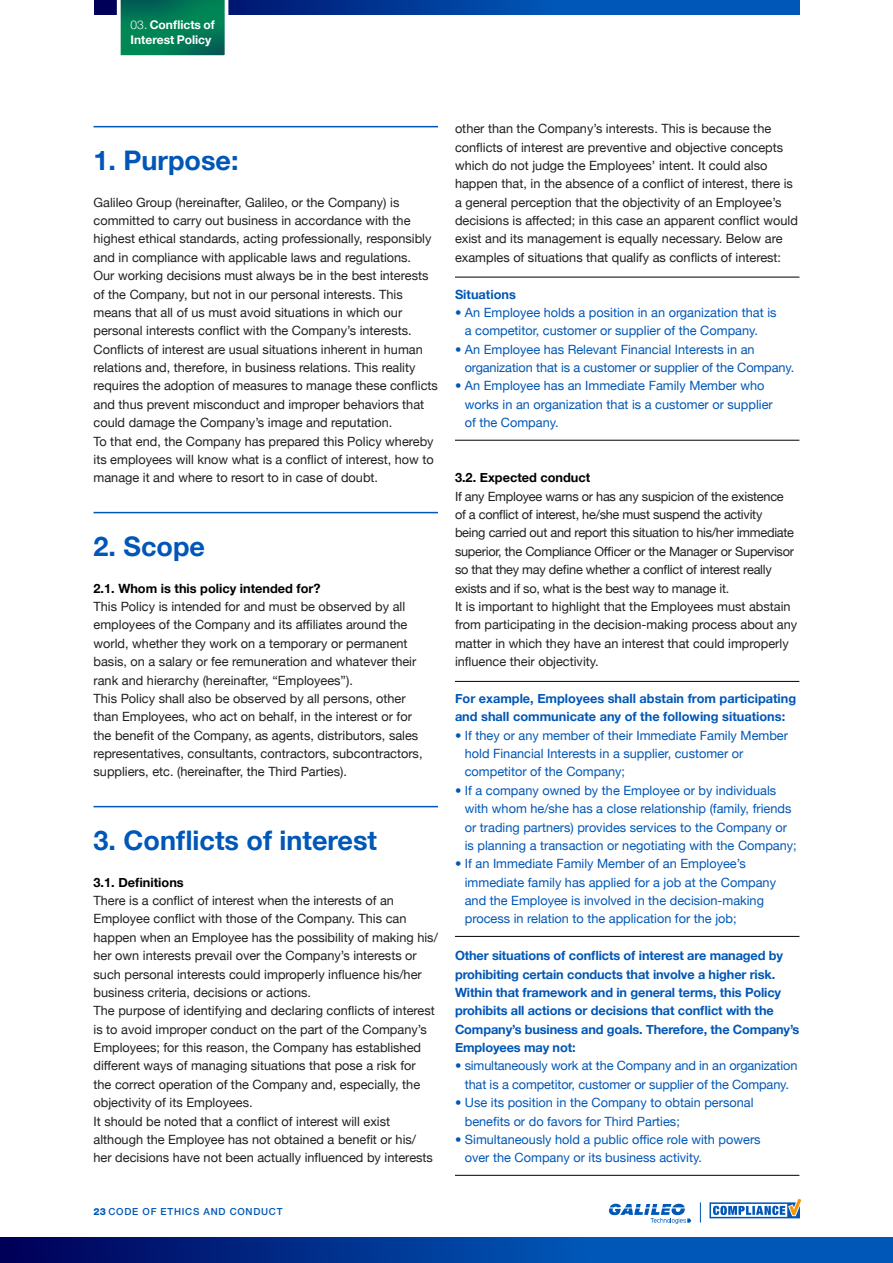
<style>
.page{position:relative;width:893px;height:1263px;background:#fff}
.page>*{position:absolute;margin:0;border:0;box-sizing:border-box;transform-origin:0 0}
.t1{font:700 27px "Helvetica Neue";color:#0057b7}
.t2{font:12.75px/18.3px "Helvetica Neue";color:#231f20}
.t3{font:12.75px/18.3px "Helvetica Neue";color:#0057b7}
.t4{font:700 12.75px/18.3px "Helvetica Neue";letter-spacing:-.01em;color:#0057b7}
.t5{font:12.75px/18.3px "Helvetica Neue";letter-spacing:-.02em;color:#231f20}
.t6{font:700 12.75px "Helvetica Neue";color:#000}
.t7{font:700 12px/15px "Helvetica Neue";color:#fff}
.t8{font:500 9.75px "Helvetica Neue LT Std";letter-spacing:.075em;color:#0057b7}
.s1{font-weight:300}
.s2{font-weight:500}
.s3{font-weight:800}
</style>
<div class="page">
<svg style="left:95px;top:0;width:704px;height:15px;background:#0042a0"></svg>
<svg style="left:700px;top:1202px;width:1px;height:20px"></svg>
<svg style="left:709px;top:1199px;width:92px;height:19px"></svg>
<svg style="left:609px;top:1204px;width:82px;height:20px"></svg>
<svg style="left:115px;top:0;width:115px;height:56px;background:#1a8665"></svg>
<svg style="left:0;top:1237px;width:893px;height:26px;background:#003997"></svg>
<hr style="left:94px;top:126px;width:344px;height:1px;background:#0057b7">
<hr style="left:94px;top:512px;width:344px;height:1px;background:#0057b7">
<hr style="left:94px;top:806px;width:344px;height:1px;background:#0057b7">
<hr style="left:455px;top:277px;width:344px;height:1px;background:#000">
<hr style="left:455px;top:440px;width:344px;height:1px;background:#000">
<hr style="left:455px;top:681px;width:344px;height:1px;background:#000">
<hr style="left:455px;top:936px;width:344px;height:1px;background:#000">
<hr style="left:455px;top:1175px;width:344px;height:1px;background:#000">
<p class="t7" style="left:131px;top:18px;width:86px"><span class="s1">03.</span> Conflicts of<br>Interest Policy</p>
<p class="t1" style="left:94px;top:139px;width:147px">1. Purpose:</p>
<p class="t2" style="left:94px;top:194px;width:339px">Galileo Group (hereinafter, Galileo, or the Company) is committed to carry out business in accordance with the highest ethical standards, acting professionally, responsibly and in compliance with applicable laws and regulations.</p>
<p class="t2" style="left:94px;top:267px;width:346px">Our working decisions must always be in the best interests of the Company, but not in our personal interests. This means that all of us must avoid situations in which our personal interests conflict with the Company’s interests.<br>Conflicts of interest are usual situations inherent in human relations and, therefore, in business relations. This reality requires the adoption of measures to manage these conflicts and thus prevent misconduct and improper behaviors that could damage the Company’s image and reputation.</p>
<p class="t2" style="left:94px;top:433px;width:342px;text-align:justify">To that end, the Company has prepared this Policy whereby its employees will know what is a conflict of interest, how to manage it and where to resort to in case of doubt.</p>
<p class="t1" style="left:94px;top:525px;width:113px">2. Scope</p>
<p class="t6" style="left:94px;top:578px;width:229px">2.1. Whom is this policy intended for?</p>
<p class="t2" style="left:94px;top:598px;width:324px">This Policy is intended for and must be observed by all employees of the Company and its affiliates around the world, whether they work on a temporary or permanent basis, on a salary or fee remuneration and whatever their rank and hierarchy (hereinafter, “Employees”).</p>
<p class="t2" style="left:94px;top:690px;width:330px">This Policy shall also be observed by all persons, other than Employees, who act on behalf, in the interest or for the benefit of the Company, as agents, distributors, sales representatives, consultants, contractors, subcontractors, suppliers, etc. (hereinafter, the Third Parties).</p>
<p class="t1" style="left:94px;top:819px;width:285px">3. Conflicts of interest</p>
<p class="t6" style="left:94px;top:872px;width:92px">3.1. Definitions</p>
<p class="t2" style="left:94px;top:892px;width:346px">There is a conflict of interest when the interests of an Employee conflict with those of the Company. This can happen when an Employee has the possibility of making his/ her own interests prevail over the Company’s interests or such personal interests could improperly influence his/her business criteria, decisions or actions.</p>
<p class="t2" style="left:94px;top:1002px;width:343px">The purpose of identifying and declaring conflicts of interest is to avoid improper conduct on the part of the Company’s Employees; for this reason, the Company has established different ways of managing situations that pose a risk for the correct operation of the Company and, especially, the objectivity of its Employees.</p>
<p class="t2" style="left:94px;top:1112px;width:341px">It should be noted that a conflict of interest will exist although the Employee has not obtained a benefit or his/ her decisions have not been actually influenced by interests</p>
<p class="t2" style="left:455px;top:120px;width:344px">other than the Company’s interests. This is because the conflicts of interest are preventive and objective concepts which do not judge the Employees’ intent. It could also happen that, in the absence of a conflict of interest, there is a general perception that the objectivity of an Employee’s decisions is affected; in this case an apparent conflict would exist and its management is equally necessary. Below are examples of situations that qualify as conflicts of interest:</p>
<p class="t4" style="left:455px;top:285px;width:62px">Situations</p>
<p class="t3" style="left:455px;top:304px;width:323px"><span class="s2">•</span> An Employee holds a position in an organization that is</p>
<p class="t3" style="left:465px;top:322px;width:295px">a competitor, customer or supplier of the Company.</p>
<p class="t3" style="left:455px;top:341px;width:301px"><span class="s2">•</span> An Employee has Relevant Financial Interests in an</p>
<p class="t3" style="left:465px;top:359px;width:331px">organization that is a customer or supplier of the Company.</p>
<p class="t3" style="left:455px;top:377px;width:311px"><span class="s2">•</span> An Employee has an Immediate Family Member who</p>
<p class="t3" style="left:465px;top:396px;width:310px">works in an organization that is a customer or supplier of the Company.</p>
<p class="t6" style="left:455px;top:468px;width:137px">3.2. Expected conduct</p>
<p class="t5" style="left:455px;top:488px;width:341px">If any Employee warns or has any suspicion of the existence of a conflict of interest, he/she must suspend the activity being carried out and report this situation to his/her immediate superior, the Compliance Officer or the Manager or Supervisor so that they may define whether a conflict of interest really exists and if so, what is the best way to manage it.</p>
<p class="t2" style="left:455px;top:598px;width:344px">It is important to highlight that the Employees must abstain from participating in the decision-making process about any matter in which they have an interest that could improperly influence their objectivity.</p>
<p class="t4" style="left:455px;top:689px;width:343px">For example, Employees shall abstain from participating and shall communicate any of the following situations:</p>
<p class="t3" style="left:455px;top:727px;width:335px"><span class="s2">•</span> If they or any member of their Immediate Family Member</p>
<p class="t3" style="left:465px;top:745px;width:280px">hold Financial Interests in a supplier, customer or competitor of the Company;</p>
<p class="t3" style="left:455px;top:782px;width:323px"><span class="s2">•</span> If a company owned by the Employee or by individuals</p>
<p class="t3" style="left:465px;top:800px;width:334px">with whom he/she has a close relationship (family, friends or trading partners) provides services to the Company or is planning a transaction or negotiating with the Company;</p>
<p class="t3" style="left:455px;top:855px;width:292px"><span class="s2">•</span> If an Immediate Family Member of an Employee’s</p>
<p class="t3" style="left:465px;top:874px;width:313px">immediate family has applied for a job at the Company and the Employee is involved in the decision-making process in relation to the application for the job;</p>
<p class="t4" style="left:455px;top:947px;width:346px">Other situations of conflicts of interest are managed by prohibiting certain conducts that involve a higher risk.<br>Within that framework and in general terms, this Policy prohibits all actions or decisions that conflict with the Company’s business and goals. Therefore, the Company’s Employees may not:</p>
<p class="t3" style="left:455px;top:1057px;width:344px"><span class="s2">•</span> simultaneously work at the Company and in an organization</p>
<p class="t3" style="left:465px;top:1076px;width:326px">that is a competitor, customer or supplier of the Company.</p>
<p class="t3" style="left:455px;top:1094px;width:300px"><span class="s2">•</span> Use its position in the Company to obtain personal</p>
<p class="t3" style="left:465px;top:1112px;width:217px">benefits or do favors for Third Parties;</p>
<p class="t3" style="left:455px;top:1131px;width:307px"><span class="s2">•</span> Simultaneously hold a public office role with powers</p>
<p class="t3" style="left:465px;top:1149px;width:239px">over the Company or its business activity.</p>
<p class="t8" style="left:94px;top:1205px;width:190px"><span class="s3">23</span> CODE OF ETHICS AND CONDUCT</p>
</div>
